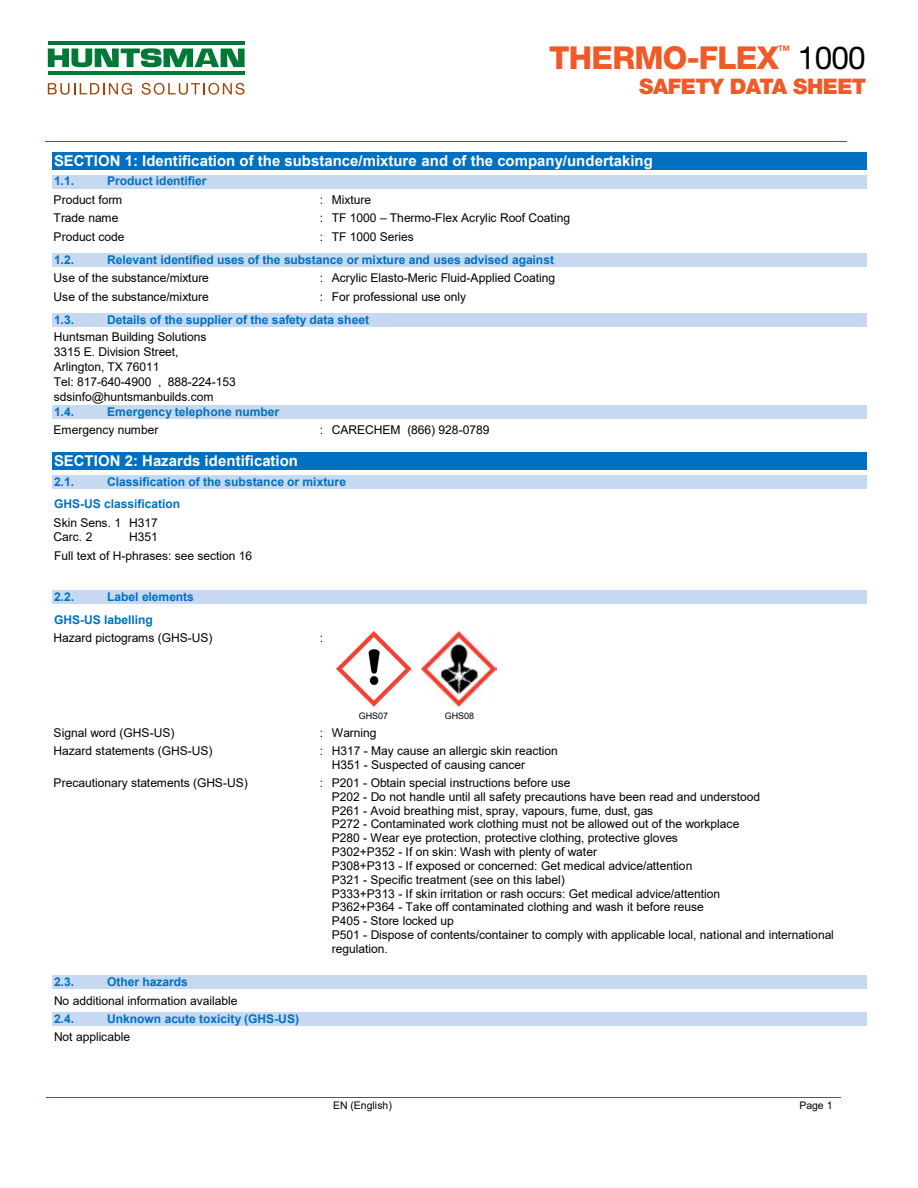
<style>
.page{position:relative;width:918px;height:1188px;background:#fff}
.page>*{position:absolute;margin:0;border:0;box-sizing:border-box;transform-origin:0 0}
.t1{font:800 31.65px "Helvetica Neue LT Pro";letter-spacing:-.025em;color:#f05a28}
.t2{font:31.65px "Helvetica Neue LT Pro";color:#000}
.t3{font:900 21.45px "Helvetica Neue LT Pro";letter-spacing:-.025em;color:#f05a28}
.t4{font:700 15px "Arial";color:#fff}
.t5{font:12px/13.8px "Arial";letter-spacing:-.005em;color:#000}
.t6{font:700 12px/22.6px "Arial";color:#0070c0}
.t7{font:10.5px "Arial";color:#000}
.t8{font:9px "Arial";color:#000}
.t9{font:700 7.8px "Helvetica Neue LT Pro";color:#f05a28}
</style>
<div class="page">
<hr style="left:45px;top:141px;width:222px;height:1px;background:#0070c0">
<hr style="left:266px;top:141px;width:581px;height:1px;background:#0070c0">
<hr style="left:46px;top:1098px;width:210px;height:1px;background:#0070c0">
<hr style="left:257px;top:1098px;width:212px;height:1px;background:#0070c0">
<hr style="left:470px;top:1098px;width:297px;height:1px;background:#0070c0">
<hr style="left:767px;top:1098px;width:74px;height:1px;background:#0070c0">
<div style="left:52px;top:152px;width:814px;height:17px;background:#0070c0"></div>
<div style="left:52px;top:175px;width:814px;height:13px;background:#c6d9f1"></div>
<div style="left:52px;top:253px;width:814px;height:14px;background:#c6d9f1"></div>
<div style="left:52px;top:313px;width:814px;height:14px;background:#c6d9f1"></div>
<div style="left:52px;top:405px;width:814px;height:14px;background:#c6d9f1"></div>
<div style="left:52px;top:452px;width:814px;height:18px;background:#0070c0"></div>
<div style="left:52px;top:475px;width:814px;height:13px;background:#c6d9f1"></div>
<div style="left:52px;top:590px;width:814px;height:14px;background:#c6d9f1"></div>
<img style="left:336px;top:631px;width:75px;height:75px">
<img style="left:422px;top:631px;width:75px;height:75px">
<div style="left:52px;top:976px;width:814px;height:13px;background:#c6d9f1"></div>
<div style="left:52px;top:1012px;width:814px;height:14px;background:#c6d9f1"></div>
<svg style="left:48px;top:48px;width:197px;height:19px"></svg>
<hr style="left:48px;top:41px;width:197px;height:4px;background:#007836">
<hr style="left:48px;top:71px;width:197px;height:4px;background:#007836">
<svg style="left:48px;top:83px;width:84px;height:12px"></svg>
<svg style="left:142px;top:83px;width:103px;height:12px"></svg>
<h1 class="t1" style="left:549px;top:38px;width:231px">THERMO-FLEX</h1>
<p class="t9" style="left:778px;top:43px;width:13px">TM</p>
<h1 class="t2" style="left:798px;top:38px;width:69px">1000</h1>
<h2 class="t3" style="left:639px;top:73px;width:229px">SAFETY DATA SHEET</h2>
<p class="t4" style="left:54px;top:150px;width:600px">SECTION 1: Identification of the substance/mixture and of the company/undertaking</p>
<p class="t6" style="left:54px;top:170px;width:22px">1.1.</p>
<p class="t6" style="left:107px;top:170px;width:101px">Product identifier</p>
<p class="t5" style="left:54px;top:193px;width:70px">Product form</p>
<p class="t5" style="left:320px;top:193px;width:53px">: Mixture</p>
<p class="t5" style="left:54px;top:211px;width:66px">Trade name</p>
<p class="t5" style="left:320px;top:211px;width:252px">: TF 1000 – Thermo-Flex Acrylic Roof Coating</p>
<p class="t5" style="left:54px;top:229px;width:72px">Product code</p>
<p class="t5" style="left:320px;top:229px;width:96px">: TF 1000 Series</p>
<p class="t6" style="left:54px;top:248px;width:22px">1.2.</p>
<p class="t6" style="left:107px;top:248px;width:448px">Relevant identified uses of the substance or mixture and uses advised against</p>
<p class="t5" style="left:54px;top:271px;width:157px">Use of the substance/mixture</p>
<p class="t5" style="left:320px;top:271px;width:237px">: Acrylic Elasto-Meric Fluid-Applied Coating</p>
<p class="t5" style="left:54px;top:289px;width:157px">Use of the substance/mixture</p>
<p class="t5" style="left:320px;top:289px;width:148px">: For professional use only</p>
<p class="t6" style="left:54px;top:308px;width:22px">1.3.</p>
<p class="t6" style="left:107px;top:308px;width:263px">Details of the supplier of the safety data sheet</p>
<p class="t5" style="left:54px;top:329px;width:183px;line-height:15px">Huntsman Building Solutions<br>3315 E. Division Street,<br>Arlington, TX 76011<br>Tel: 817-640-4900 , 888-224-153 sdsinfo@huntsmanbuilds.com</p>
<p class="t6" style="left:54px;top:400px;width:22px">1.4.</p>
<p class="t6" style="left:107px;top:400px;width:174px">Emergency telephone number</p>
<p class="t5" style="left:54px;top:423px;width:106px">Emergency number</p>
<p class="t5" style="left:320px;top:423px;width:171px">: CARECHEM (866) 928-0789</p>
<p class="t4" style="left:54px;top:450px;width:246px">SECTION 2: Hazards identification</p>
<p class="t6" style="left:54px;top:470px;width:22px">2.1.</p>
<p class="t6" style="left:54px;top:470px;width:294px;text-indent:53px">Classification of the substance or mixture<br>GHS-US classification</p>
<p class="t5" style="left:54px;top:516px;width:106px">Skin Sens. 1 H317<br>Carc. 2</p>
<p class="t5" style="left:54px;top:527px;width:200px;line-height:18.9px;text-indent:75px">H351<br>Full text of H-phrases: see section 16</p>
<p class="t6" style="left:54px;top:586px;width:22px">2.2.</p>
<p class="t6" style="left:54px;top:586px;width:141px;text-indent:53px">Label elements<br>GHS-US labelling</p>
<p class="t5" style="left:54px;top:631px;width:161px">Hazard pictograms (GHS-US)</p>
<p class="t5" style="left:320px;top:631px;width:5px">:</p>
<p class="t8" style="left:359px;top:710px;width:31px">GHS07</p>
<p class="t8" style="left:445px;top:710px;width:31px">GHS08</p>
<p class="t5" style="left:54px;top:725px;width:122px">Signal word (GHS-US)</p>
<p class="t5" style="left:320px;top:725px;width:58px">: Warning</p>
<p class="t5" style="left:54px;top:744px;width:161px">Hazard statements (GHS-US)</p>
<p class="t5" style="left:332px;top:744px;width:228px;text-indent:-12px">: H317 - May cause an allergic skin reaction<br>H351 - Suspected of causing cancer</p>
<p class="t5" style="left:54px;top:776px;width:196px">Precautionary statements (GHS-US)</p>
<p class="t5" style="left:332px;top:776px;width:504px;text-indent:-12px">: P201 - Obtain special instructions before use<br>P202 - Do not handle until all safety precautions have been read and understood<br>P261 - Avoid breathing mist, spray, vapours, fume, dust, gas<br>P272 - Contaminated work clothing must not be allowed out of the workplace<br>P280 - Wear eye protection, protective clothing, protective gloves<br>P302+P352 - If on skin: Wash with plenty of water<br>P308+P313 - If exposed or concerned: Get medical advice/attention<br>P321 - Specific treatment (see on this label)<br>P333+P313 - If skin irritation or rash occurs: Get medical advice/attention<br>P362+P364 - Take off contaminated clothing and wash it before reuse<br>P405 - Store locked up<br>P501 - Dispose of contents/container to comply with applicable local, national and international regulation.</p>
<p class="t6" style="left:54px;top:971px;width:22px">2.3.</p>
<p class="t6" style="left:107px;top:971px;width:82px">Other hazards</p>
<p class="t5" style="left:54px;top:994px;width:185px">No additional information available</p>
<p class="t6" style="left:54px;top:1008px;width:22px">2.4.</p>
<p class="t6" style="left:107px;top:1008px;width:194px">Unknown acute toxicity (GHS-US)</p>
<p class="t5" style="left:54px;top:1030px;width:78px">Not applicable</p>
<p class="t7" style="left:333px;top:1099px;width:60px">EN (English)</p>
<p class="t7" style="left:799px;top:1099px;width:35px">Page 1</p>
</div>
